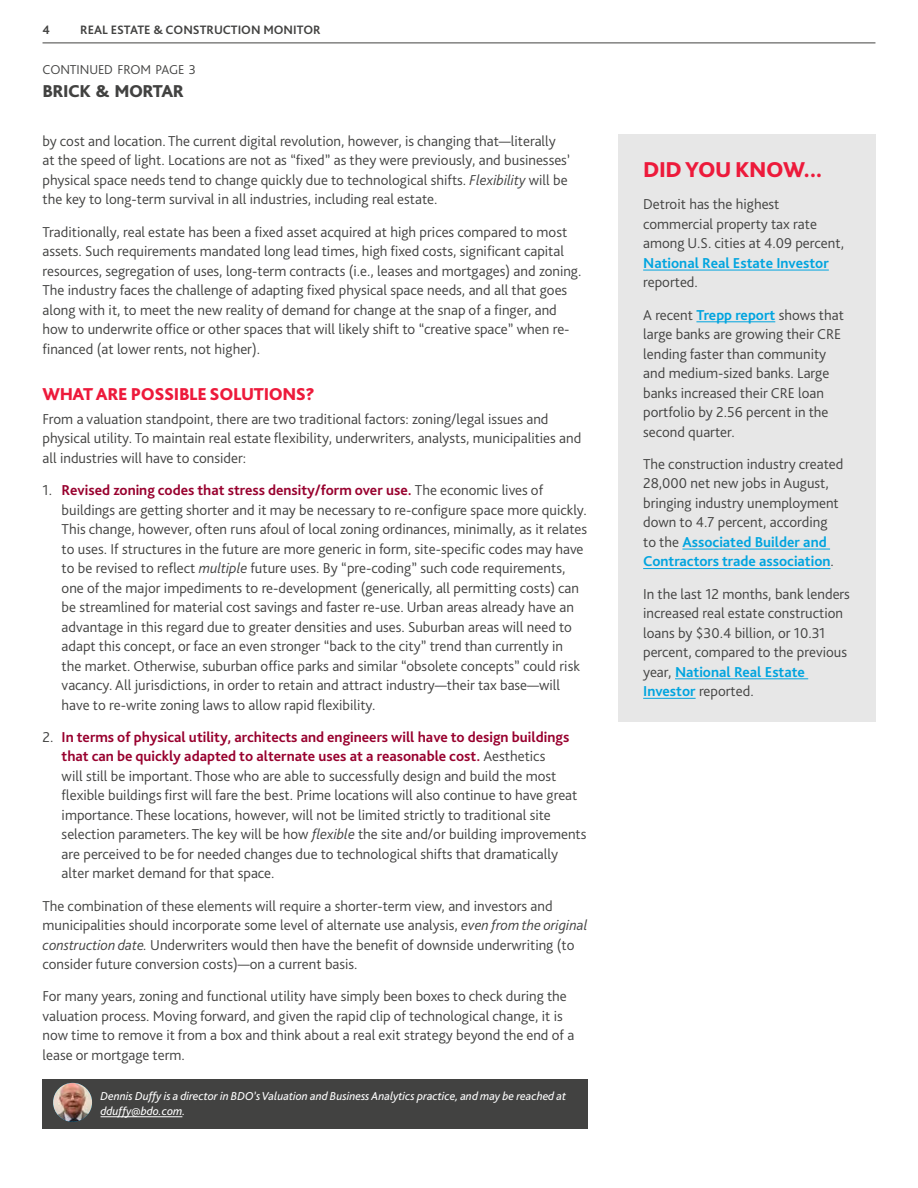
<style>
.page{position:relative;width:918px;height:1188px;background:#fff}
.page>*{position:absolute;margin:0;border:0;box-sizing:border-box;transform-origin:0 0}
.t1{font:800 22.5px "Bliss Pro";letter-spacing:-.02em;color:#ed1a3b}
.t2{font:800 18px "Bliss Pro";letter-spacing:-.02em;color:#ed1a3b}
.t3{font:800 18px "Bliss Pro";letter-spacing:-.03em;color:#424241}
.t4{font:300 15px/19.5px "Bliss Pro";color:#424241}
.t5{font:700 15px "Bliss Pro";color:#00a4df}
.t6{font:300 13.5px "Bliss Pro";letter-spacing:-.005em;color:#424241}
.t7{font:700 12.75px "Bliss Pro";color:#424241}
.t8{font:italic 12px/15px "Bliss Pro";color:#fff}
.s1{font-style:italic}
.s2{font-weight:700;color:#98002e}
.s3{font-weight:700;color:#00a4df}
</style>
<div class="page">
<div style="left:43px;top:1079px;width:545px;height:49px;background:#424241"></div>
<hr style="left:101px;top:1116px;width:81px;height:1px;background:#fff">
<img style="left:53px;top:1083px;width:39px;height:39px;border-radius:19px">
<div style="left:618px;top:134px;width:257px;height:588px;background:#e7e7e7"></div>
<hr style="left:643px;top:270px;width:186px;height:1px;background:#00a4df">
<hr style="left:696px;top:321px;width:79px;height:1px;background:#00a4df">
<hr style="left:682px;top:549px;width:148px;height:1px;background:#00a4df">
<hr style="left:643px;top:568px;width:188px;height:1px;background:#00a4df">
<hr style="left:675px;top:678px;width:133px;height:1px;background:#00a4df">
<hr style="left:643px;top:698px;width:53px;height:1px;background:#00a4df">
<hr style="left:43px;top:43px;width:832px;height:1px;background:#424241">
<p class="t7" style="left:43px;top:22px;width:9px">4</p>
<p class="t7" style="left:80px;top:22px;width:242px">REAL ESTATE &amp; CONSTRUCTION MONITOR</p>
<p class="t6" style="left:43px;top:61px;width:155px">CONTINUED FROM PAGE 3</p>
<p class="t3" style="left:43px;top:80px;width:143px">BRICK &amp; MORTAR</p>
<p class="t4" style="left:43px;top:131px;width:529px">by cost and location. The current digital revolution, however, is changing that—literally at the speed of light. Locations are not as “fixed” as they were previously, and businesses’ physical space needs tend to change quickly due to technological shifts. <span class="s1">Flexibility</span> will be the key to long-term survival in all industries, including real estate.</p>
<p class="t4" style="left:43px;top:221px;width:540px">Traditionally, real estate has been a fixed asset acquired at high prices compared to most assets. Such requirements mandated long lead times, high fixed costs, significant capital resources, segregation of uses, long-term contracts (i.e., leases and mortgages) and zoning.<br>The industry faces the challenge of adapting fixed physical space needs, and all that goes along with it, to meet the new reality of demand for change at the snap of a finger, and how to underwrite office or other spaces that will likely shift to “creative space” when re&shy;financed (at lower rents, not higher).</p>
<p class="t2" style="left:43px;top:383px;width:274px">WHAT ARE POSSIBLE SOLUTIONS?</p>
<p class="t4" style="left:43px;top:409px;width:540px">From a valuation standpoint, there are two traditional factors: zoning/legal issues and physical utility. To maintain real estate flexibility, underwriters, analysts, municipalities and all industries will have to consider:</p>
<p class="t4" style="left:62px;top:480px;width:527px;text-indent:-19px">1. <span class="s2">Revised zoning codes that stress density/form over use.</span> The economic lives of buildings are getting shorter and it may be necessary to re-configure space more quickly.<br>This change, however, often runs afoul of local zoning ordinances, minimally, as it relates to uses. If structures in the future are more generic in form, site-specific codes may have to be revised to reflect <span class="s1">multiple</span> future uses. By “pre-coding” such code requirements, one of the major impediments to re-development (generically, all permitting costs) can be streamlined for material cost savings and faster re-use. Urban areas already have an advantage in this regard due to greater densities and uses. Suburban areas will need to adapt this concept, or face an even stronger “back to the city” trend than currently in<br>the market. Otherwise, suburban office parks and similar “obsolete concepts” could risk vacancy. All jurisdictions, in order to retain and attract industry—their tax base—will have to re-write zoning laws to allow rapid flexibility.</p>
<p class="t4" style="left:62px;top:727px;width:526px;text-indent:-19px">2. <span class="s2">In terms of physical utility, architects and engineers will have to design buildings that can be quickly adapted to alternate uses at a reasonable cost.</span> Aesthetics<br>will still be important. Those who are able to successfully design and build the most flexible buildings first will fare the best. Prime locations will also continue to have great importance. These locations, however, will not be limited strictly to traditional site selection parameters. The key will be how <span class="s1">flexible</span> the site and/or building improvements are perceived to be for needed changes due to technological shifts that dramatically alter market demand for that space.</p>
<p class="t4" style="left:43px;top:896px;width:547px">The combination of these elements will require a shorter-term view, and investors and municipalities should incorporate some level of alternate use analysis, <span class="s1">even from the original construction date.</span> Underwriters would then have the benefit of downside underwriting (to consider future conversion costs)—on a current basis.</p>
<p class="t4" style="left:43px;top:986px;width:533px">For many years, zoning and functional utility have simply been boxes to check during the valuation process. Moving forward, and given the rapid clip of technological change, it is now time to remove it from a box and think about a real exit strategy beyond the end of a lease or mortgage term.</p>
<p class="t8" style="left:101px;top:1088px;width:467px">Dennis Duffy is a director in BDO’s Valuation and Business Analytics practice, and may be reached at dduffy@bdo.com.</p>
<h1 class="t1" style="left:643px;top:156px;width:181px">DID YOU KNOW...</h1>
<p class="t4" style="left:643px;top:194px;width:202px">Detroit has the highest commercial property tax rate among U.S. cities at 4.09 percent,</p>
<p class="t5" style="left:643px;top:254px;width:187px">National Real Estate Investor</p>
<p class="t4" style="left:643px;top:266px;width:202px;line-height:32.2px">reported.<br>A recent <span class="s3">Trepp report</span> shows that</p>
<p class="t4" style="left:643px;top:324px;width:200px">large banks are growing their CRE lending faster than community and medium-sized banks. Large banks increased their CRE loan portfolio by 2.56 percent in the second quarter.</p>
<p class="t4" style="left:643px;top:454px;width:202px">The construction industry created<br>28,000 net new jobs in August, bringing industry unemployment down to 4.7 percent, according to the <span class="s3">Associated Builder and<br>Contractors trade association</span>.</p>
<p class="t4" style="left:643px;top:583px;width:208px">In the last 12 months, bank lenders increased real estate construction loans by $30.4 billion, or 10.31 percent, compared to the previous year, <span class="s3">National Real Estate<br>Investor</span> reported.</p>
</div>
